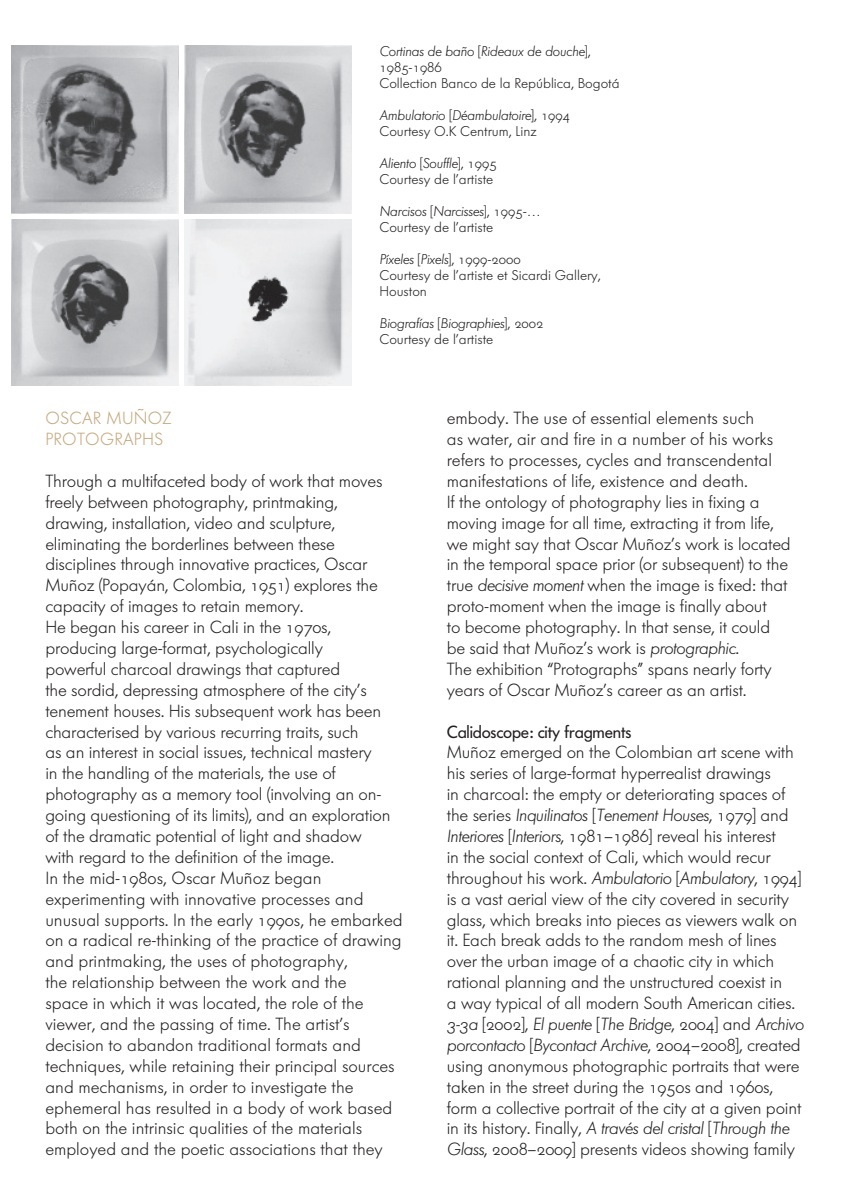
<style>
.page{position:relative;width:851px;height:1191px;background:#fff}
.page>*{position:absolute;margin:0;border:0;box-sizing:border-box;transform-origin:0 0}
.t1{font:17.4px/20.8px "Futura Serie BQ Light Mix";letter-spacing:-.01em;color:#231f20}
.t2{font:17.4px/20.8px "Futura Serie BQ Light Oblique Mix";letter-spacing:-.01em;color:#231f20}
.t3{font:17.4px "Futura Serie BQ Book Mix";letter-spacing:-.01em;color:#231f20}
.t4{font:17.4px/20.8px "Futura Serie BQ Light Mix";letter-spacing:.015em;color:#c5a87d}
.t5{font:14px/16px "Futura Serie BQ Light Mix";color:#231f20}
.t6{font:14px "Futura Serie BQ Light Oblique Mix";color:#231f20}
.s1{font-family:"Futura Serie BQ Light Mix"}
.s2{font-family:"Futura Serie BQ Light Oblique Mix"}
</style>
<div class="page">
<img style="left:11px;top:45px;width:167px;height:169px">
<img style="left:184px;top:45px;width:167px;height:169px">
<img style="left:11px;top:220px;width:167px;height:166px">
<img style="left:184px;top:220px;width:167px;height:166px">
<p class="t6" style="left:379px;top:43px;width:213px">Cortinas de baño <span class="s1">[</span>Rideaux de douche<span class="s1">],</span></p>
<p class="t5" style="left:379px;top:59px;width:242px">1985-1986<br>Collection Banco de la República, Bogotá</p>
<p class="t6" style="left:379px;top:107px;width:192px">Ambulatorio <span class="s1">[</span>Déambulatoire<span class="s1">], 1994</span></p>
<p class="t5" style="left:379px;top:123px;width:159px">Courtesy O.K Centrum, Linz</p>
<p class="t6" style="left:379px;top:155px;width:119px">Aliento <span class="s1">[</span>Souffle<span class="s1">], 1995</span></p>
<p class="t5" style="left:379px;top:171px;width:115px">Courtesy de l’artiste</p>
<p class="t6" style="left:379px;top:203px;width:163px">Narcisos <span class="s1">[</span>Narcisses<span class="s1">], 1995-…</span></p>
<p class="t5" style="left:379px;top:219px;width:115px">Courtesy de l’artiste</p>
<p class="t6" style="left:379px;top:251px;width:143px">Píxeles <span class="s1">[</span>Pixels<span class="s1">], 1999-2000</span></p>
<p class="t5" style="left:379px;top:267px;width:223px">Courtesy de l’artiste et Sicardi Gallery,<br>Houston</p>
<p class="t6" style="left:379px;top:315px;width:165px">Biografías <span class="s1">[</span>Biographies<span class="s1">], 2002</span></p>
<p class="t5" style="left:379px;top:331px;width:115px">Courtesy de l’artiste</p>
<p class="t4" style="left:45px;top:408px;width:128px">OSCAR MUÑOZ<br>PROTOGRAPHS</p>
<p class="t1" style="left:45px;top:470px;width:359px">Through a multifaceted body of work that moves freely between photography, printmaking, drawing, installation, video and sculpture, eliminating the borderlines between these disciplines through innovative practices, Oscar Muñoz (Popayán, Colombia, 1951) explores the capacity of images to retain memory.<br>He began his career in Cali in the 1970s, producing large-format, psychologically<br>powerful charcoal drawings that captured<br>the sordid, depressing atmosphere of the city’s tenement houses. His subsequent work has been characterised by various recurring traits, such<br>as an interest in social issues, technical mastery<br>in the handling of the materials, the use of photography as a memory tool (involving an on&shy;going questioning of its limits), and an exploration of the dramatic potential of light and shadow<br>with regard to the definition of the image.<br>In the mid-1980s, Oscar Muñoz began experimenting with innovative processes and unusual supports. In the early 1990s, he embarked on a radical re-thinking of the practice of drawing and printmaking, the uses of photography,<br>the relationship between the work and the<br>space in which it was located, the role of the viewer, and the passing of time. The artist’s decision to abandon traditional formats and techniques, while retaining their principal sources and mechanisms, in order to investigate the ephemeral has resulted in a body of work based both on the intrinsic qualities of the materials employed and the poetic associations that they</p>
<p class="t1" style="left:446px;top:408px;width:345px">embody. The use of essential elements such<br>as water, air and fire in a number of his works refers to processes, cycles and transcendental manifestations of life, existence and death.<br>If the ontology of photography lies in fixing a moving image for all time, extracting it from life, we might say that Oscar Muñoz’s work is located in the temporal space prior (or subsequent) to the true <span class="s2">decisive moment</span> when the image is fixed: that proto-moment when the image is finally about<br>to become photography. In that sense, it could be said that Muñoz’s work is <span class="s2">protographic</span>.<br>The exhibition “Protographs” spans nearly forty years of Oscar Muñoz’s career as an artist.</p>
<p class="t3" style="left:446px;top:721px;width:186px">Calidoscope: city fragments</p>
<p class="t1" style="left:446px;top:742px;width:348px">Muñoz emerged on the Colombian art scene with his series of large-format hyperrealist drawings<br>in charcoal: the empty or deteriorating spaces of</p>
<p class="t2" style="left:446px;top:805px;width:343px"><span class="s1">the series</span> Inquilinatos <span class="s1">[</span>Tenement Houses<span class="s1">, 1979] and</span></p>
<p class="t1" style="left:446px;top:825px;width:356px"><span class="s2">Interiores</span> [<span class="s2">Interiors</span>, 1981–1986] reveal his interest<br>in the social context of Cali, which would recur throughout his work. <span class="s2">Ambulatorio</span> [<span class="s2">Ambulatory</span>, 1994] is a vast aerial view of the city covered in security glass, which breaks into pieces as viewers walk on it. Each break adds to the random mesh of lines over the urban image of a chaotic city in which rational planning and the unstructured coexist in<br>a way typical of all modern South American cities.</p>
<p class="t2" style="left:446px;top:1013px;width:358px">3-3a <span class="s1">[2002],</span> El puente <span class="s1">[</span>The Bridge<span class="s1">, 2004] and</span> Archivo porcontacto <span class="s1">[</span>Bycontact Archive<span class="s1">, 2004–2008], created</span></p>
<p class="t1" style="left:446px;top:1055px;width:356px">using anonymous photographic portraits that were taken in the street during the 1950s and 1960s, form a collective portrait of the city at a given point</p>
<p class="t2" style="left:446px;top:1118px;width:344px"><span class="s1">in its history. Finally,</span> A través del cristal <span class="s1">[</span>Through the</p>
<p class="t1" style="left:446px;top:1139px;width:349px"><span class="s2">Glass</span>, 2008–2009] presents videos showing family</p>
</div>
